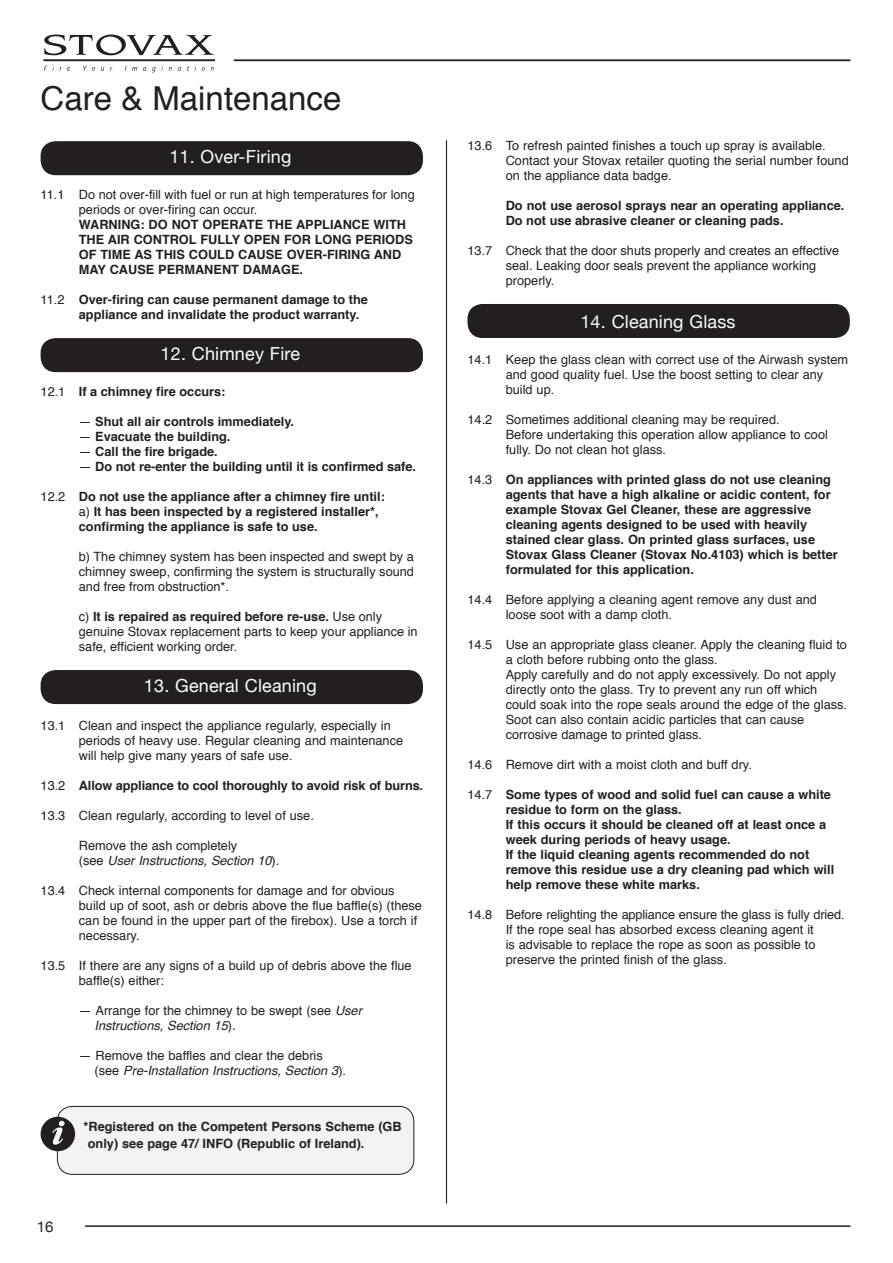
<style>
.page{position:relative;width:893px;height:1263px;background:#fff}
.page>*{position:absolute;margin:0;border:0;box-sizing:border-box;transform-origin:0 0}
.t1{font:33px "Helvetica";color:#231f20}
.t2{font:18px "Helvetica Neue";letter-spacing:.01em;color:#fff}
.t3{font:15px "Helvetica Neue";color:#231f20}
.t4{font:12.75px/15px "Helvetica";color:#231f20}
.t5{font:700 12.75px/15px "Helvetica";color:#231f20}
.s1{font-weight:400}
.s2{font-weight:700}
.s3{font-style:italic}
</style>
<div class="page">
<svg style="left:44px;top:35px;width:170px;height:20px"></svg>
<hr style="left:44px;top:59px;width:171px;height:2px;background:#231f20">
<svg style="left:44px;top:65px;width:10px;height:6px"></svg>
<svg style="left:60px;top:67px;width:10px;height:4px"></svg>
<svg style="left:83px;top:66px;width:12px;height:5px"></svg>
<svg style="left:125px;top:66px;width:12px;height:5px"></svg>
<svg style="left:152px;top:65px;width:11px;height:7px"></svg>
<hr style="left:85px;top:1225px;width:765px;height:2px;background:#231f20">
<hr style="left:446px;top:140px;width:1px;height:1063px;background:#231f20">
<hr style="left:234px;top:59px;width:616px;height:2px;background:#231f20">
<div style="left:41px;top:141px;width:382px;height:34px;background:#231f20;border-radius:15px"></div>
<div style="left:41px;top:338px;width:382px;height:34px;background:#231f20;border-radius:15px"></div>
<div style="left:41px;top:670px;width:382px;height:34px;background:#231f20;border-radius:15px"></div>
<div style="left:467px;top:304px;width:383px;height:34px;background:#231f20;border-radius:15px"></div>
<div style="left:57px;top:1106px;width:357px;height:68px;background:#f2f3f4;border-radius:15px"></div>
<div style="left:57px;top:1106px;width:357px;height:69px;border:1px solid #231f20;border-radius:15px"></div>
<div style="left:41px;top:1117px;width:34px;height:34px;background:#231f20;border-radius:50%"></div>
<svg style="left:53px;top:1121px;width:12px;height:24px"></svg>
<h1 class="t1" style="left:41px;top:73px;width:302px">Care &amp; Maintenance</h1>
<h2 class="t2" style="left:169px;top:141px;width:124px">11. Over-Firing</h2>
<p class="t4" style="left:79px;top:187px;width:337px;text-indent:-38px">11.1 Do not over-fill with fuel or run at high temperatures for long periods or over-firing can occur.</p>
<p class="t5" style="left:79px;top:217px;width:336px">WARNING: DO NOT OPERATE THE APPLIANCE WITH THE AIR CONTROL FULLY OPEN FOR LONG PERIODS OF TIME AS THIS COULD CAUSE OVER-FIRING AND MAY CAUSE PERMANENT DAMAGE.</p>
<p class="t5" style="left:79px;top:292px;width:291px;text-indent:-38px"><span class="s1">11.2</span> Over-firing can cause permanent damage to the appliance and invalidate the product warranty.</p>
<h2 class="t2" style="left:161px;top:338px;width:141px">12. Chimney Fire</h2>
<p class="t5" style="left:41px;top:384px;width:186px"><span class="s1">12.1</span> If a chimney fire occurs:</p>
<p class="t5" style="left:79px;top:414px;width:217px"><span class="s1">—</span> Shut all air controls immediately.</p>
<p class="t5" style="left:79px;top:429px;width:153px"><span class="s1">—</span> Evacuate the building.</p>
<p class="t5" style="left:79px;top:444px;width:140px"><span class="s1">—</span> Call the fire brigade.</p>
<p class="t5" style="left:79px;top:459px;width:339px"><span class="s1">—</span> Do not re-enter the building until it is confirmed safe.</p>
<p class="t5" style="left:79px;top:489px;width:308px;text-indent:-38px"><span class="s1">12.2</span> Do not use the appliance after a chimney fire until: <span class="s1">a)</span> It has been inspected by a registered installer*, confirming the appliance is safe to use.</p>
<p class="t4" style="left:79px;top:549px;width:337px;text-align:justify">b) The chimney system has been inspected and swept by a chimney sweep, confirming the system is structurally sound and free from obstruction*.</p>
<p class="t4" style="left:79px;top:609px;width:340px">c) <span class="s2">It is repaired as required before re-use.</span> Use only genuine Stovax replacement parts to keep your appliance in safe, efficient working order.</p>
<h2 class="t2" style="left:144px;top:670px;width:174px">13. General Cleaning</h2>
<p class="t4" style="left:79px;top:718px;width:326px;text-indent:-38px">13.1 Clean and inspect the appliance regularly, especially in periods of heavy use. Regular cleaning and maintenance will help give many years of safe use.</p>
<p class="t5" style="left:41px;top:778px;width:384px"><span class="s1">13.2</span> Allow appliance to cool thoroughly to avoid risk of burns.</p>
<p class="t4" style="left:41px;top:808px;width:275px">13.3 Clean regularly, according to level of use<span class="s3">.</span></p>
<p class="t4" style="left:79px;top:838px;width:202px">Remove the ash completely<br>(see <span class="s3">User Instructions, Section 10</span>)<span class="s3">.</span></p>
<p class="t4" style="left:79px;top:883px;width:345px;text-indent:-38px">13.4 Check internal components for damage and for obvious build up of soot, ash or debris above the flue baffle(s) (these can be found in the upper part of the firebox). Use a torch if necessary.</p>
<p class="t4" style="left:79px;top:958px;width:334px;text-indent:-38px">13.5 If there are any signs of a build up of debris above the flue baffle(s) either:</p>
<p class="t4" style="left:95px;top:1003px;width:269px;text-indent:-16px">— Arrange for the chimney to be swept (see <span class="s3">User<br>Instructions, Section 15</span>)<span class="s3">.</span></p>
<p class="t4" style="left:95px;top:1048px;width:253px;text-indent:-16px">— Remove the baffles and clear the debris (see <span class="s3">Pre-Installation Instructions, Section 3</span>).</p>
<p class="t3" style="left:37px;top:1214px;width:18px">16</p>
<p class="t5" style="left:88px;top:1118px;width:315px;line-height:16.5px;text-indent:-4px">*Registered on the Competent Persons Scheme (GB only) see page 47/ INFO (Republic of Ireland).</p>
<p class="t4" style="left:506px;top:138px;width:345px;text-indent:-38px">13.6 To refresh painted finishes a touch up spray is available.<br>Contact your Stovax retailer quoting the serial number found on the appliance data badge.</p>
<p class="t5" style="left:506px;top:198px;width:340px">Do not use aerosol sprays near an operating appliance.<br>Do not use abrasive cleaner or cleaning pads.</p>
<p class="t4" style="left:506px;top:243px;width:335px;text-indent:-38px">13.7 Check that the door shuts properly and creates an effective seal. Leaking door seals prevent the appliance working properly.</p>
<h2 class="t2" style="left:580px;top:306px;width:157px">14. Cleaning Glass</h2>
<p class="t4" style="left:506px;top:352px;width:344px;text-indent:-38px">14.1 Keep the glass clean with correct use of the Airwash system and good quality fuel. Use the boost setting to clear any build up.</p>
<p class="t4" style="left:506px;top:412px;width:324px;text-indent:-38px">14.2 Sometimes additional cleaning may be required.<br>Before undertaking this operation allow appliance to cool fully. Do not clean hot glass.</p>
<p class="t5" style="left:506px;top:472px;width:333px;text-indent:-38px"><span class="s1">14.3</span> On appliances with printed glass do not use cleaning agents that have a high alkaline or acidic content, for example Stovax Gel Cleaner, these are aggressive cleaning agents designed to be used with heavily stained clear glass. On printed glass surfaces, use Stovax Glass Cleaner (Stovax No.4103) which is better formulated for this application.</p>
<p class="t4" style="left:506px;top:592px;width:313px;text-indent:-38px">14.4 Before applying a cleaning agent remove any dust and loose soot with a damp cloth.</p>
<p class="t4" style="left:506px;top:637px;width:343px;text-indent:-38px">14.5 Use an appropriate glass cleaner. Apply the cleaning fluid to a cloth before rubbing onto the glass.<br>Apply carefully and do not apply excessively. Do not apply directly onto the glass. Try to prevent any run off which could soak into the rope seals around the edge of the glass.<br>Soot can also contain acidic particles that can cause corrosive damage to printed glass.</p>
<p class="t4" style="left:467px;top:757px;width:286px">14.6 Remove dirt with a moist cloth and buff dry.</p>
<p class="t5" style="left:506px;top:787px;width:330px;text-indent:-38px"><span class="s1">14.7</span> Some types of wood and solid fuel can cause a white residue to form on the glass.<br>If this occurs it should be cleaned off at least once a week during periods of heavy usage.<br>If the liquid cleaning agents recommended do not remove this residue use a dry cleaning pad which will help remove these white marks.</p>
<p class="t4" style="left:506px;top:907px;width:340px;text-indent:-38px">14.8 Before relighting the appliance ensure the glass is fully dried.<br>If the rope seal has absorbed excess cleaning agent it<br>is advisable to replace the rope as soon as possible to preserve the printed finish of the glass.</p>
</div>
